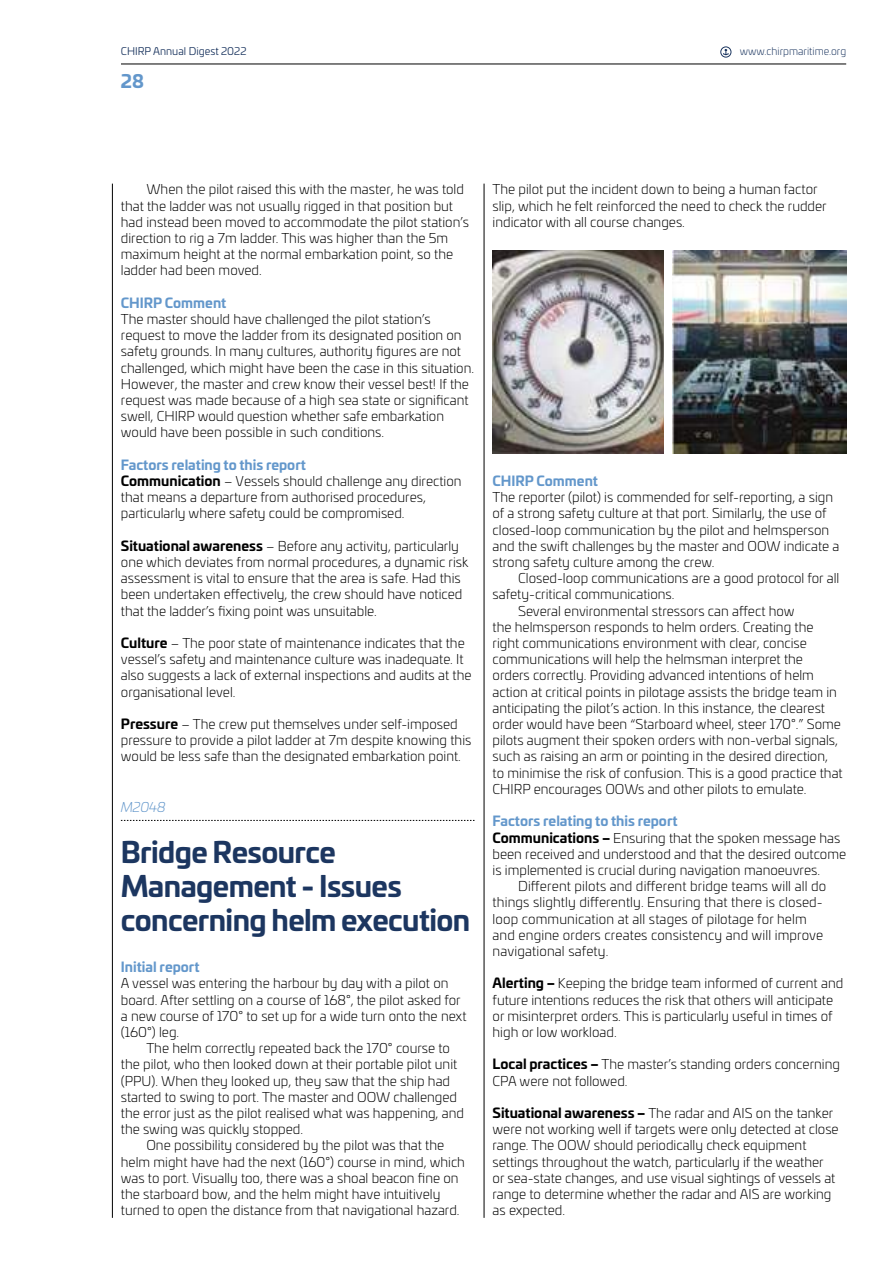
<style>
.page{position:relative;width:893px;height:1263px;background:#fff}
.page>*{position:absolute;margin:0;border:0;box-sizing:border-box;transform-origin:0 0}
.t1{font:700 28.5px/34.2px "Univia Pro";letter-spacing:-.02em;color:#1c3660}
.t2{font:700 18px "Univia Pro";color:#6397cb}
.t3{font:300 13.5px/16.2px "Univia Pro";color:#000}
.t4{font:700 13.5px "Univia Pro";color:#6397cb}
.t5{font:italic 300 13.5px "Univia Pro";letter-spacing:-.01em;color:#6397cb}
.t6{font:10.5px "Univia Pro";color:#1c3660}
.t7{font:300 10.5px "Univia Pro";color:#1c3660}
.s1{font-weight:700;color:#6397cb}
.s2{font-weight:700}
</style>
<div class="page">
<hr style="left:121px;top:64px;width:725px;height:1px;background:#000">
<svg style="left:720px;top:46px;width:12px;height:12px"></svg>
<hr style="left:112px;top:184px;width:1px;height:1034px;background:#000">
<svg style="left:121px;top:820px;width:354px;height:1px"></svg>
<hr style="left:484px;top:184px;width:1px;height:1034px;background:#000">
<img style="left:493px;top:251px;width:171px;height:203px">
<img style="left:672px;top:251px;width:175px;height:203px">
<p class="t6" style="left:121px;top:44px;width:127px">CHIRP Annual Digest 2022</p>
<p class="t7" style="left:740px;top:44px;width:108px">www.chirpmaritime.org</p>
<h2 class="t2" style="left:121px;top:67px;width:25px">28</h2>
<p class="t3" style="left:121px;top:181px;width:350px;text-indent:26px">When the pilot raised this with the master, he was told that the ladder was not usually rigged in that position but had instead been moved to accommodate the pilot station’s direction to rig a 7m ladder. This was higher than the 5m maximum height at the normal embarkation point, so the ladder had been moved.</p>
<p class="t4" style="left:121px;top:292px;width:107px">CHIRP Comment</p>
<p class="t3" style="left:121px;top:310px;width:355px">The master should have challenged the pilot station’s request to move the ladder from its designated position on safety grounds. In many cultures, authority figures are not challenged, which might have been the case in this situation.<br>However, the master and crew know their vessel best! If the request was made because of a high sea state or significant swell, CHIRP would question whether safe embarkation would have been possible in such conditions.</p>
<p class="t3" style="left:121px;top:456px;width:342px"><span class="s1">Factors relating to this report<br></span><span class="s2">Communication</span> – Vessels should challenge any direction that means a departure from authorised procedures, particularly where safety could be compromised.</p>
<p class="t3" style="left:121px;top:537px;width:349px"><span class="s2">Situational awareness</span> – Before any activity, particularly one which deviates from normal procedures, a dynamic risk assessment is vital to ensure that the area is safe. Had this been undertaken effectively, the crew should have noticed that the ladder’s fixing point was unsuitable.</p>
<p class="t3" style="left:121px;top:634px;width:352px"><span class="s2">Culture</span> – The poor state of maintenance indicates that the vessel’s safety and maintenance culture was inadequate. It also suggests a lack of external inspections and audits at the organisational level.</p>
<p class="t3" style="left:121px;top:715px;width:352px"><span class="s2">Pressure</span> – The crew put themselves under self-imposed pressure to provide a pilot ladder at 7m despite knowing this would be less safe than the designated embarkation point.</p>
<p class="t5" style="left:121px;top:797px;width:46px">M2048</p>
<h1 class="t1" style="left:121px;top:833px;width:351px">Bridge Resource<br>Management - Issues concerning helm execution</h1>
<p class="t4" style="left:121px;top:956px;width:80px">Initial report</p>
<p class="t3" style="left:121px;top:975px;width:347px">A vessel was entering the harbour by day with a pilot on board. After settling on a course of 168°, the pilot asked for a new course of 170° to set up for a wide turn onto the next (160°) leg.</p>
<p class="t3" style="left:121px;top:1039px;width:345px;text-indent:26px">The helm correctly repeated back the 170° course to the pilot, who then looked down at their portable pilot unit (PPU). When they looked up, they saw that the ship had started to swing to port. The master and OOW challenged the error just as the pilot realised what was happening, and the swing was quickly stopped.</p>
<p class="t3" style="left:121px;top:1137px;width:346px;text-indent:26px">One possibility considered by the pilot was that the helm might have had the next (160°) course in mind, which was to port. Visually too, there was a shoal beacon fine on the starboard bow, and the helm might have intuitively turned to open the distance from that navigational hazard.</p>
<p class="t3" style="left:493px;top:181px;width:336px">The pilot put the incident down to being a human factor slip, which he felt reinforced the need to check the rudder indicator with all course changes.</p>
<p class="t4" style="left:493px;top:470px;width:107px">CHIRP Comment</p>
<p class="t3" style="left:493px;top:489px;width:348px">The reporter (pilot) is commended for self-reporting, a sign of a strong safety culture at that port. Similarly, the use of closed-loop communication by the pilot and helmsperson and the swift challenges by the master and OOW indicate a strong safety culture among the crew.</p>
<p class="t3" style="left:518px;top:570px;width:323px">Closed-loop communications are a good protocol for all</p>
<p class="t3" style="left:493px;top:586px;width:184px">safety-critical communications.</p>
<p class="t3" style="left:518px;top:602px;width:278px">Several environmental stressors can affect how</p>
<p class="t3" style="left:493px;top:618px;width:322px">the helmsperson responds to helm orders. Creating the</p>
<p class="t3" style="left:493px;top:634px;width:316px">right communications environment with clear, concise</p>
<p class="t3" style="left:493px;top:651px;width:312px">communications will help the helmsman interpret the</p>
<p class="t3" style="left:493px;top:667px;width:323px">orders correctly. Providing advanced intentions of helm</p>
<p class="t3" style="left:493px;top:683px;width:346px">action at critical points in pilotage assists the bridge team in</p>
<p class="t3" style="left:493px;top:699px;width:334px">anticipating the pilot’s action. In this instance, the clearest</p>
<p class="t3" style="left:493px;top:715px;width:350px">order would have been “Starboard wheel, steer 170°.” Some</p>
<p class="t3" style="left:493px;top:732px;width:347px">pilots augment their spoken orders with non-verbal signals,</p>
<p class="t3" style="left:493px;top:748px;width:337px">such as raising an arm or pointing in the desired direction,</p>
<p class="t3" style="left:493px;top:764px;width:352px">to minimise the risk of confusion. This is a good practice that</p>
<p class="t3" style="left:493px;top:780px;width:315px">CHIRP encourages OOWs and other pilots to emulate.</p>
<p class="t3" style="left:493px;top:813px;width:355px"><span class="s1">Factors relating to this report<br></span><span class="s2">Communications –</span> Ensuring that the spoken message has been received and understood and that the desired outcome is implemented is crucial during navigation manoeuvres.</p>
<p class="t3" style="left:493px;top:877px;width:335px;text-indent:26px">Different pilots and different bridge teams will all do things slightly differently. Ensuring that there is closed&shy;loop communication at all stages of pilotage for helm and engine orders creates consistency and will improve navigational safety.</p>
<p class="t3" style="left:493px;top:975px;width:352px"><span class="s2">Alerting –</span> Keeping the bridge team informed of current and future intentions reduces the risk that others will anticipate or misinterpret orders. This is particularly useful in times of high or low workload.</p>
<p class="t3" style="left:493px;top:1056px;width:349px"><span class="s2">Local practices –</span> The master’s standing orders concerning<br>CPA were not followed.</p>
<p class="t3" style="left:493px;top:1104px;width:348px"><span class="s2">Situational awareness –</span> The radar and AIS on the tanker were not working well if targets were only detected at close range. The OOW should periodically check equipment settings throughout the watch, particularly if the weather or sea-state changes, and use visual sightings of vessels at range to determine whether the radar and AIS are working as expected.</p>
</div>
